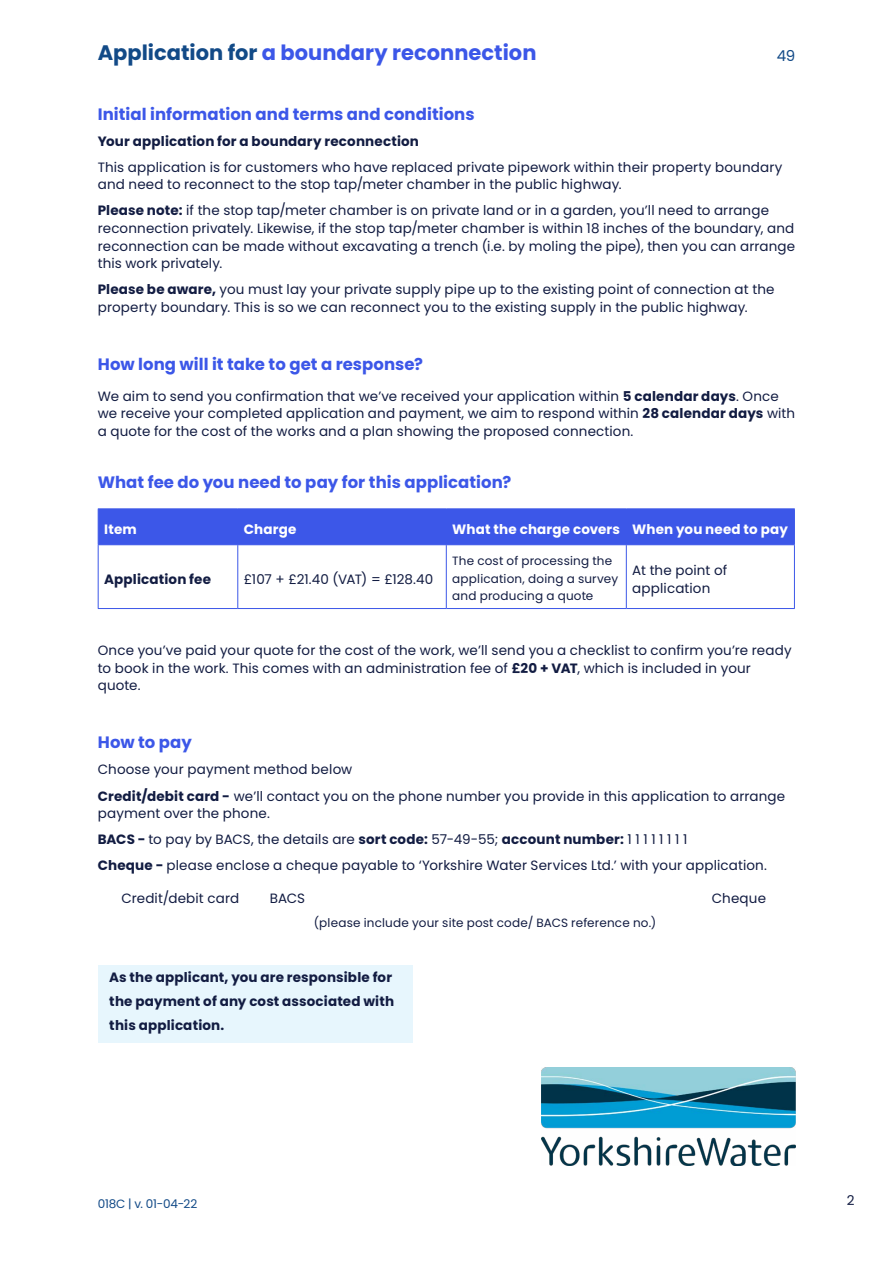
<style>
.page{position:relative;width:893px;height:1263px;background:#fff}
.page>*{position:absolute;margin:0;border:0;box-sizing:border-box;transform-origin:0 0}
.t1{font:700 21px "Poppins";color:#3c57e8}
.t2{font:700 16.5px "Poppins";letter-spacing:.005em;color:#3c57e8}
.t3{font:15px "Poppins";color:#124a87}
.t4{font:13.5px/17.5px "Poppins";letter-spacing:.01em;color:#121c42}
.t5{font:700 13.5px/24px "Poppins";letter-spacing:.01em;color:#121c42}
.t6{font:700 13.5px "Poppins";letter-spacing:.01em;color:#fff}
.t7{font:12px/17.5px "Poppins";letter-spacing:.015em;color:#121c42}
.t8{font:12px "Poppins";letter-spacing:-.015em;color:#124a87}
.s1{color:#124a87}
.s2{font-weight:700}
</style>
<div class="page">
<img style="left:542px;top:1067px;width:253px;height:98px">
<div style="left:99px;top:509px;width:695px;height:35px;background:#3c57e8"></div>
<hr style="left:98px;top:544px;width:140px;height:1px;background:#3c57e8">
<hr style="left:238px;top:544px;width:208px;height:1px;background:#3c57e8">
<hr style="left:446px;top:544px;width:180px;height:1px;background:#3c57e8">
<hr style="left:626px;top:544px;width:169px;height:1px;background:#3c57e8">
<hr style="left:98px;top:508px;width:140px;height:1px;background:#3c57e8">
<hr style="left:98px;top:509px;width:1px;height:35px;background:#3c57e8">
<hr style="left:238px;top:508px;width:208px;height:1px;background:#3c57e8">
<hr style="left:237px;top:509px;width:1px;height:35px;background:#3c57e8">
<hr style="left:446px;top:508px;width:180px;height:1px;background:#3c57e8">
<hr style="left:446px;top:509px;width:1px;height:35px;background:#3c57e8">
<hr style="left:626px;top:508px;width:169px;height:1px;background:#3c57e8">
<hr style="left:626px;top:509px;width:1px;height:35px;background:#3c57e8">
<hr style="left:794px;top:509px;width:1px;height:35px;background:#3c57e8">
<hr style="left:98px;top:545px;width:1px;height:63px;background:#3c57e8">
<hr style="left:237px;top:545px;width:1px;height:63px;background:#3c57e8">
<hr style="left:446px;top:545px;width:1px;height:63px;background:#3c57e8">
<hr style="left:626px;top:545px;width:1px;height:63px;background:#3c57e8">
<hr style="left:794px;top:545px;width:1px;height:63px;background:#3c57e8">
<hr style="left:98px;top:608px;width:140px;height:1px;background:#3c57e8">
<hr style="left:238px;top:608px;width:208px;height:1px;background:#3c57e8">
<hr style="left:446px;top:608px;width:180px;height:1px;background:#3c57e8">
<hr style="left:626px;top:608px;width:169px;height:1px;background:#3c57e8">
<div style="left:98px;top:965px;width:314px;height:78px;background:#e7f6fd"></div>
<h1 class="t1" style="left:98px;top:40px;width:440px"><span class="s1">Application for</span> a boundary reconnection</h1>
<p class="t3" style="left:777px;top:47px;width:20px">49</p>
<p class="t2" style="left:98px;top:104px;width:378px">Initial information and terms and conditions</p>
<p class="t5" style="left:98px;top:129px;width:323px">Your application for a boundary reconnection</p>
<p class="t4" style="left:98px;top:158px;width:686px">This application is for customers who have replaced private pipework within their property boundary and need to reconnect to the stop tap/meter chamber in the public highway.</p>
<p class="t4" style="left:98px;top:202px;width:699px"><span class="s2">Please note:</span> if the stop tap/meter chamber is on private land or in a garden, you’ll need to arrange reconnection privately. Likewise, if the stop tap/meter chamber is within 18 inches of the boundary, and reconnection can be made without excavating a trench (i.e. by moling the pipe), then you can arrange this work privately.</p>
<p class="t4" style="left:98px;top:281px;width:678px"><span class="s2">Please be aware,</span> you must lay your private supply pipe up to the existing point of connection at the property boundary. This is so we can reconnect you to the existing supply in the public highway.</p>
<p class="t2" style="left:98px;top:355px;width:327px">How long will it take to get a response?</p>
<p class="t4" style="left:98px;top:387px;width:699px">We aim to send you confirmation that we’ve received your application within <span class="s2">5 calendar days</span>. Once we receive your completed application and payment, we aim to respond within <span class="s2">28 calendar days</span> with a quote for the cost of the works and a plan showing the proposed connection.</p>
<p class="t2" style="left:98px;top:472px;width:415px">What fee do you need to pay for this application?</p>
<p class="t6" style="left:104px;top:521px;width:34px">Item</p>
<p class="t6" style="left:244px;top:521px;width:54px">Charge</p>
<p class="t6" style="left:452px;top:521px;width:337px">What the charge covers When you need to pay</p>
<p class="t5" style="left:104px;top:567px;width:108px">Application fee</p>
<p class="t4" style="left:244px;top:570px;width:191px">£107 + £21.40 (VAT) = £128.40</p>
<p class="t7" style="left:452px;top:552px;width:167px">The cost of processing the application, doing a survey and producing a quote</p>
<p class="t4" style="left:632px;top:561px;width:96px">At the point of application</p>
<p class="t4" style="left:98px;top:642px;width:695px">Once you’ve paid your quote for the cost of the work, we’ll send you a checklist to confirm you’re ready to book in the work. This comes with an administration fee of <span class="s2">£20 + VAT</span>, which is included in your quote.</p>
<p class="t2" style="left:98px;top:733px;width:96px">How to pay</p>
<p class="t4" style="left:98px;top:757px;width:689px;line-height:26.1px">Choose your payment method below<br><span class="s2">Credit/debit card -</span> we’ll contact you on the phone number you provide in this application to arrange</p>
<p class="t4" style="left:98px;top:800px;width:671px;line-height:26.1px">payment over the phone.<br><span class="s2">BACS -</span> to pay by BACS, the details are <span class="s2">sort code:</span> 57-49-55; <span class="s2">account number:</span> 1 1 1 1 1 1 1 1<br><span class="s2">Cheque -</span> please enclose a cheque payable to ‘Yorkshire Water Services Ltd.’ with your application.</p>
<p class="t4" style="left:121px;top:889px;width:119px">Credit/debit card</p>
<p class="t4" style="left:270px;top:889px;width:37px">BACS</p>
<p class="t4" style="left:712px;top:889px;width:56px">Cheque</p>
<p class="t7" style="left:314px;top:914px;width:344px">(please include your site post code/ BACS reference no.)</p>
<p class="t5" style="left:109px;top:966px;width:286px">As the applicant, you are responsible for the payment of any cost associated with this application.</p>
<p class="t8" style="left:98px;top:1197px;width:101px">018C | v. 01-04-22</p>
<p class="t4" style="left:847px;top:1191px;width:9px">2</p>
</div>
